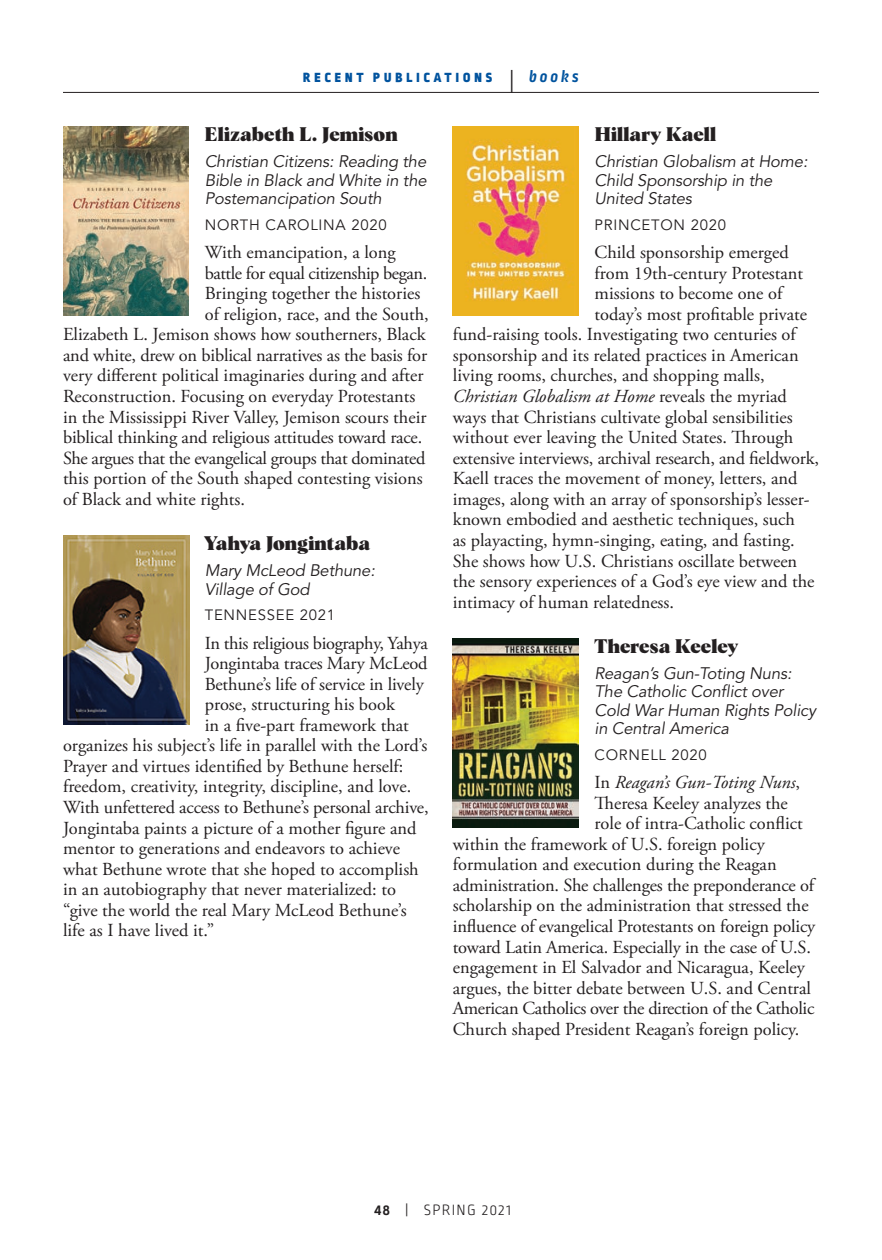
<style>
.page{position:relative;width:882px;height:1260px;background:#fff}
.page>*{position:absolute;margin:0;border:0;box-sizing:border-box;transform-origin:0 0}
.t1{font:900 19.25px "Albra";letter-spacing:.01em;color:#231f20}
.t2{font:18.38px "Adobe Garamond Pro";color:#231f20}
.t3{font:18.38px "Adobe Garamond Pro";letter-spacing:-.02em;color:#231f20}
.t4{font:italic 18.38px "Adobe Garamond Pro";color:#231f20}
.t5{font:18.38px "Adobe Garamond Pro";letter-spacing:-.025em;color:#231f20}
.t6{font:italic 16.62px/18.4px "Avenir";letter-spacing:-.01em;color:#231f20}
.t7{font:300 15.75px "Ropa Sans Pro";letter-spacing:.09em;color:#231f20}
.t8{font:14.88px "Avenir";letter-spacing:.05em;color:#231f20}
.t9{font:900 14px "Ropa Sans Pro";letter-spacing:.29em;color:#01539e}
.s1{font-family:"Adobe Garamond Pro";font-weight:400;font-size:22.75px;color:#231f20}
.s2{font-weight:700;font-style:italic;font-size:17.5px}
.s3{font-style:normal}
.s4{font-weight:700}
</style>
<div class="page">
<img style="left:63px;top:127px;width:126px;height:189px">
<img style="left:63px;top:536px;width:126px;height:188px">
<img style="left:453px;top:127px;width:126px;height:189px">
<img style="left:453px;top:638px;width:126px;height:189px">
<hr style="left:63px;top:92px;width:756px;height:1px;background:#231f20">
<p class="t9" style="left:303px;top:69px;width:277px">RECENT PUBLICATIONS <span class="s1">|</span> <span class="s2">books</span></p>
<p class="t1" style="left:205px;top:120px;width:194px">Elizabeth L. Jemison</p>
<p class="t6" style="left:205px;top:153px;width:223px;text-align:justify">Christian Citizens: Reading the Bible in Black and White in the Postemancipation South</p>
<p class="t8" style="left:205px;top:216px;width:183px">NORTH CAROLINA 2020</p>
<p class="t2" style="left:205px;top:241px;width:192px">With emancipation, a long</p>
<p class="t5" style="left:205px;top:262px;width:224px">battle for equal citizenship began.</p>
<p class="t2" style="left:205px;top:282px;width:217px">Bringing together the histories</p>
<p class="t2" style="left:205px;top:303px;width:226px">of religion, race, and the South,</p>
<p class="t2" style="left:63px;top:324px;width:364px">Elizabeth L. Jemison shows how southerners, Black</p>
<p class="t2" style="left:63px;top:344px;width:366px">and white, drew on biblical narratives as the basis for</p>
<p class="t2" style="left:63px;top:365px;width:362px">very different political imaginaries during and after</p>
<p class="t2" style="left:63px;top:385px;width:354px">Reconstruction. Focusing on everyday Protestants</p>
<p class="t2" style="left:63px;top:406px;width:365px">in the Mississippi River Valley, Jemison scours their</p>
<p class="t2" style="left:63px;top:426px;width:361px">biblical thinking and religious attitudes toward race.</p>
<p class="t3" style="left:63px;top:447px;width:364px">She argues that the evangelical groups that dominated</p>
<p class="t2" style="left:63px;top:467px;width:361px">this portion of the South shaped contesting visions</p>
<p class="t2" style="left:63px;top:488px;width:184px">of Black and white rights.</p>
<p class="t1" style="left:204px;top:529px;width:168px">Yahya Jongintaba</p>
<p class="t6" style="left:205px;top:562px;width:172px">Mary McLeod Bethune:<br>Village of God</p>
<p class="t8" style="left:205px;top:606px;width:132px">TENNESSEE 2021</p>
<p class="t3" style="left:205px;top:632px;width:225px">In this religious biography, Yahya</p>
<p class="t2" style="left:205px;top:652px;width:224px">Jongintaba traces Mary McLeod</p>
<p class="t2" style="left:205px;top:673px;width:221px">Bethune’s life of service in lively</p>
<p class="t2" style="left:205px;top:693px;width:192px">prose, structuring his book</p>
<p class="t2" style="left:205px;top:714px;width:206px">in a five-part framework that</p>
<p class="t2" style="left:63px;top:735px;width:366px">organizes his subject’s life in parallel with the Lord’s</p>
<p class="t2" style="left:63px;top:755px;width:342px">Prayer and virtues identified by Bethune herself:</p>
<p class="t2" style="left:63px;top:776px;width:350px">freedom, creativity, integrity, discipline, and love.</p>
<p class="t2" style="left:63px;top:796px;width:367px">With unfettered access to Bethune’s personal archive,</p>
<p class="t2" style="left:63px;top:817px;width:355px">Jongintaba paints a picture of a mother figure and</p>
<p class="t2" style="left:63px;top:837px;width:339px">mentor to generations and endeavors to achieve</p>
<p class="t2" style="left:63px;top:858px;width:357px">what Bethune wrote that she hoped to accomplish</p>
<p class="t2" style="left:63px;top:878px;width:335px">in an autobiography that never materialized: to</p>
<p class="t2" style="left:63px;top:899px;width:345px">“give the world the real Mary McLeod Bethune’s</p>
<p class="t2" style="left:63px;top:920px;width:153px">life as I have lived it.”</p>
<p class="t1" style="left:595px;top:120px;width:123px">Hillary Kaell</p>
<p class="t6" style="left:595px;top:153px;width:215px">Christian Globalism at Home:<br>Child Sponsorship in the<br>United States</p>
<p class="t8" style="left:595px;top:216px;width:133px">PRINCETON 2020</p>
<p class="t2" style="left:595px;top:241px;width:196px">Child sponsorship emerged</p>
<p class="t2" style="left:595px;top:262px;width:210px">from 19th-century Protestant</p>
<p class="t2" style="left:595px;top:282px;width:189px">missions to become one of</p>
<p class="t2" style="left:595px;top:303px;width:214px">today’s most profitable private</p>
<p class="t2" style="left:453px;top:324px;width:345px">fund-raising tools. Investigating two centuries of</p>
<p class="t2" style="left:453px;top:344px;width:347px">sponsorship and its related practices in American</p>
<p class="t2" style="left:453px;top:365px;width:313px">living rooms, churches, and shopping malls,</p>
<p class="t4" style="left:453px;top:385px;width:336px">Christian Globalism at Home <span class="s3">reveals the myriad</span></p>
<p class="t2" style="left:453px;top:406px;width:341px">ways that Christians cultivate global sensibilities</p>
<p class="t2" style="left:453px;top:426px;width:342px">without ever leaving the United States. Through</p>
<p class="t2" style="left:453px;top:447px;width:368px">extensive interviews, archival research, and fieldwork,</p>
<p class="t2" style="left:453px;top:467px;width:346px">Kaell traces the movement of money, letters, and</p>
<p class="t2" style="left:453px;top:488px;width:358px">images, along with an array of sponsorship’s lesser-</p>
<p class="t2" style="left:453px;top:509px;width:344px">known embodied and aesthetic techniques, such</p>
<p class="t2" style="left:453px;top:529px;width:343px">as playacting, hymn-singing, eating, and fasting.</p>
<p class="t2" style="left:453px;top:550px;width:346px">She shows how U.S. Christians oscillate between</p>
<p class="t2" style="left:453px;top:570px;width:363px">the sensory experiences of a God’s eye view and the</p>
<p class="t2" style="left:453px;top:591px;width:223px">intimacy of human relatedness.</p>
<p class="t1" style="left:594px;top:632px;width:146px">Theresa Keeley</p>
<p class="t6" style="left:595px;top:665px;width:223px">Reagan’s Gun-Toting Nuns:<br>The Catholic Conflict over<br>Cold War Human Rights Policy in Central America</p>
<p class="t8" style="left:595px;top:746px;width:114px">CORNELL 2020</p>
<p class="t4" style="left:595px;top:771px;width:207px"><span class="s3">In</span> Reagan’s Gun-Toting Nuns<span class="s3">,</span></p>
<p class="t2" style="left:595px;top:792px;width:195px">Theresa Keeley analyzes the</p>
<p class="t2" style="left:595px;top:812px;width:210px">role of intra-Catholic conflict</p>
<p class="t2" style="left:453px;top:833px;width:313px">within the framework of U.S. foreign policy</p>
<p class="t2" style="left:453px;top:854px;width:325px">formulation and execution during the Reagan</p>
<p class="t2" style="left:453px;top:874px;width:363px">administration. She challenges the preponderance of</p>
<p class="t2" style="left:453px;top:895px;width:357px">scholarship on the administration that stressed the</p>
<p class="t2" style="left:453px;top:915px;width:364px">influence of evangelical Protestants on foreign policy</p>
<p class="t2" style="left:453px;top:936px;width:360px">toward Latin America. Especially in the case of U.S.</p>
<p class="t2" style="left:453px;top:956px;width:354px">engagement in El Salvador and Nicaragua, Keeley</p>
<p class="t2" style="left:453px;top:977px;width:360px">argues, the bitter debate between U.S. and Central</p>
<p class="t3" style="left:453px;top:997px;width:363px">American Catholics over the direction of the Catholic</p>
<p class="t2" style="left:453px;top:1018px;width:348px">Church shaped President Reagan’s foreign policy.</p>
<p class="t7" style="left:374px;top:1201px;width:138px"><span class="s4">48</span> | SPRING 2021</p>
</div>
